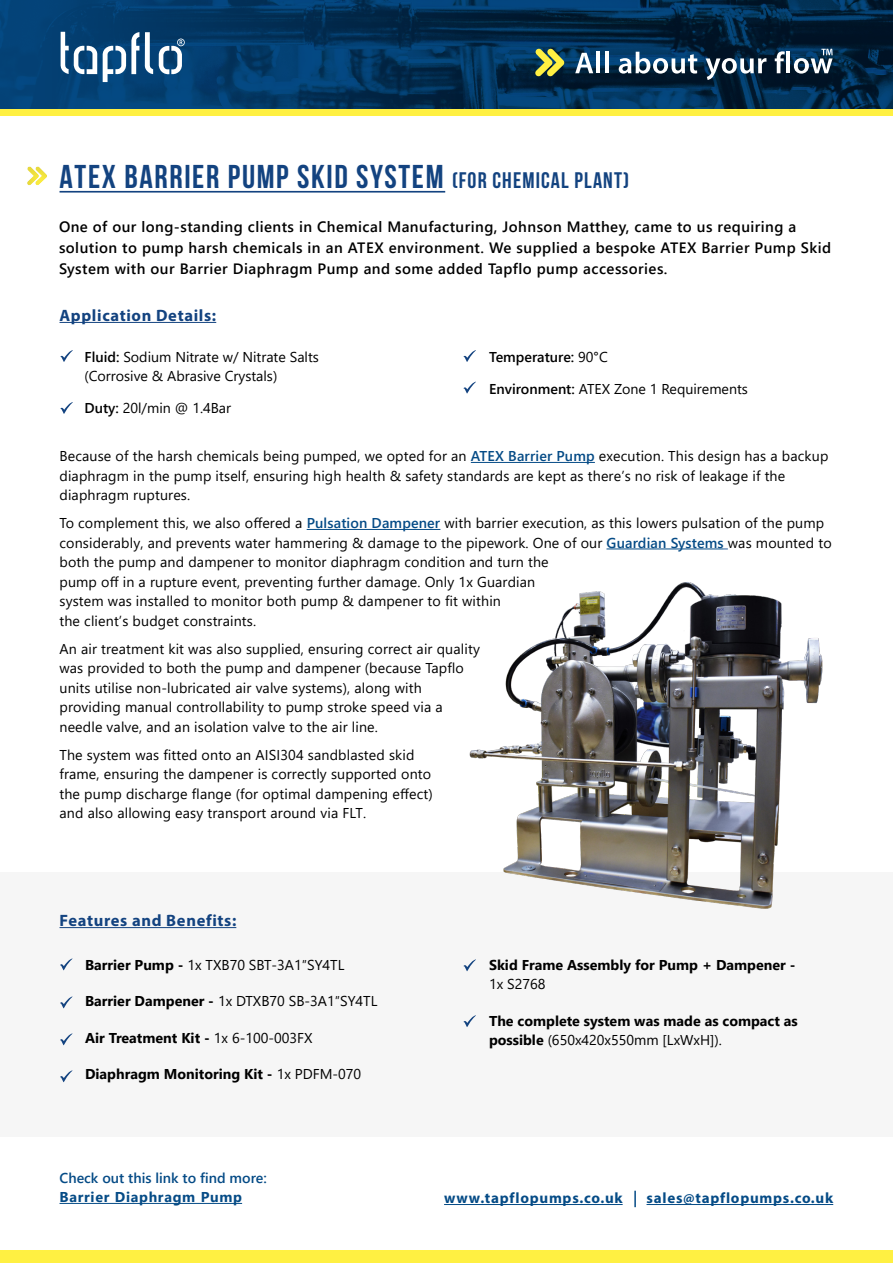
<style>
.page{position:relative;width:893px;height:1263px;background:#fff}
.page>*{position:absolute;margin:0;border:0;box-sizing:border-box;transform-origin:0 0}
.t1{font:700 33px "Bebas Neue";letter-spacing:.05em;color:#134380}
.t2{font:700 16.5px "Myriad Pro";letter-spacing:.04em;color:#134380}
.t3{font:600 15px/21px "Segoe UI";letter-spacing:.03em;color:#000}
.t4{font:700 15px "Myriad Pro";letter-spacing:.05em;color:#054b86}
.t5{font:14.25px/19.5px "Segoe UI";letter-spacing:.01em;color:#000}
.t6{font:700 14.25px/19.5px "Segoe UI";color:#000}
.t7{font:600 14.25px "Segoe UI";color:#054b86}
.t8{font:700 14.25px "Segoe UI";letter-spacing:.05em;color:#054b86}
.t9{font:600 14.25px "Segoe UI";color:#000}
.s1{font-size:22.5px}
.s2{font-weight:600}
.s3{font-weight:400}
.s4{font-weight:600;color:#054b86}
.s5{font-weight:700}
</style>
<div class="page">
<hr style="left:646px;top:1204px;width:187px;height:1px;background:#054b86">
<svg style="left:634px;top:1191px;width:2px;height:16px"></svg>
<hr style="left:444px;top:1204px;width:179px;height:1px;background:#054b86">
<svg style="left:0;top:0;width:893px;height:109px"></svg>
<svg style="left:60px;top:32px;width:125px;height:50px"></svg>
<div style="left:0;top:109px;width:893px;height:7px;background:#fff042"></div>
<svg style="left:535px;top:48px;width:30px;height:29px"></svg>
<svg style="left:575px;top:53px;width:18px;height:20px"></svg>
<hr style="left:596px;top:52px;width:4px;height:21px;background:#fff">
<hr style="left:605px;top:52px;width:3px;height:21px;background:#fff">
<svg style="left:619px;top:52px;width:78px;height:22px"></svg>
<svg style="left:706px;top:58px;width:60px;height:22px"></svg>
<svg style="left:775px;top:51px;width:10px;height:22px"></svg>
<hr style="left:786px;top:52px;width:4px;height:21px;background:#fff">
<svg style="left:794px;top:49px;width:39px;height:25px"></svg>
<div style="left:0;top:1250px;width:893px;height:13px;background:#fff042"></div>
<div style="left:0;top:873px;width:893px;height:264px;background:#f6f6f6"></div>
<hr style="left:60px;top:322px;width:156px;height:1px;background:#134380">
<hr style="left:60px;top:191px;width:385px;height:2px;background:#134380">
<div style="left:3px;top:147px;width:68px;height:39px;background:#000;opacity:.1"></div>
<hr style="left:471px;top:462px;width:124px;height:1px;background:#054b86">
<hr style="left:307px;top:529px;width:133px;height:1px;background:#054b86">
<hr style="left:606px;top:548px;width:118px;height:1px;background:#054b86">
<hr style="left:60px;top:927px;width:176px;height:1px;background:#134380">
<svg style="left:463px;top:959px;width:13px;height:12px"></svg>
<svg style="left:463px;top:1015px;width:13px;height:12px"></svg>
<svg style="left:60px;top:958px;width:13px;height:12px"></svg>
<svg style="left:60px;top:1033px;width:13px;height:12px"></svg>
<svg style="left:60px;top:1070px;width:13px;height:12px"></svg>
<svg style="left:60px;top:996px;width:13px;height:12px"></svg>
<img style="left:469px;top:582px;width:354px;height:327px">
<svg style="left:60px;top:350px;width:13px;height:12px"></svg>
<svg style="left:60px;top:402px;width:13px;height:12px"></svg>
<svg style="left:463px;top:350px;width:13px;height:12px"></svg>
<svg style="left:463px;top:382px;width:13px;height:12px"></svg>
<hr style="left:60px;top:1203px;width:182px;height:1px;background:#054b86">
<h1 class="t1" style="left:60px;top:159px;width:571px">ATEX BARRIER PUMP SKID SYSTEM <span class="s1">(FOR CHEMICAL PLANT)</span></h1>
<p class="t3" style="left:59px;top:215px;width:774px">One of our long-standing clients in Chemical Manufacturing, Johnson Matthey, came to us requiring a solution to pump harsh chemicals in an ATEX environment. We supplied a bespoke ATEX Barrier Pump Skid<br>System with our Barrier Diaphragm Pump and some added Tapflo pump accessories.</p>
<p class="t2" style="left:60px;top:304px;width:158px">Application Details:</p>
<p class="t5" style="left:85px;top:345px;width:236px"><span class="s2">Fluid:</span> Sodium Nitrate w/ Nitrate Salts (Corrosive &amp; Abrasive Crystals)</p>
<p class="t5" style="left:85px;top:397px;width:148px"><span class="s2">Duty:</span> 20l/min @ 1.4Bar</p>
<p class="t9" style="left:489px;top:343px;width:120px">Temperature: <span class="s3">90°C</span></p>
<p class="t5" style="left:489px;top:378px;width:260px"><span class="s2">Environment:</span> ATEX Zone 1 Requirements</p>
<p class="t5" style="left:59px;top:445px;width:770px">Because of the harsh chemicals being pumped, we opted for an <span class="s4">ATEX Barrier Pump</span> execution. This design has a backup diaphragm in the pump itself, ensuring high health &amp; safety standards are kept as there’s no risk of leakage if the diaphragm ruptures.</p>
<p class="t5" style="left:59px;top:512px;width:774px">To complement this, we also offered a <span class="s4">Pulsation Dampener</span> with barrier execution, as this lowers pulsation of the pump considerably, and prevents water hammering &amp; damage to the pipework. One of our <span class="s4">Guardian Systems</span> was mounted to both the pump and dampener to monitor diaphragm condition and turn the<br>pump off in a rupture event, preventing further damage. Only 1x Guardian<br>system was installed to monitor both pump &amp; dampener to fit within<br>the client’s budget constraints.</p>
<p class="t5" style="left:59px;top:638px;width:422px">An air treatment kit was also supplied, ensuring correct air quality was provided to both the pump and dampener (because Tapflo units utilise non-lubricated air valve systems), along with providing manual controllability to pump stroke speed via a needle valve, and an isolation valve to the air line.</p>
<p class="t5" style="left:59px;top:744px;width:375px">The system was fitted onto an AISI304 sandblasted skid frame, ensuring the dampener is correctly supported onto the pump discharge flange (for optimal dampening effect) and also allowing easy transport around via FLT.</p>
<p class="t2" style="left:60px;top:910px;width:178px">Features and Benefits:</p>
<p class="t5" style="left:85px;top:954px;width:261px"><span class="s5">Barrier Pump -</span> 1x TXB70 SBT-3A1″SY4TL</p>
<p class="t5" style="left:85px;top:990px;width:294px"><span class="s5">Barrier Dampener -</span> 1x DTXB70 SB-3A1″SY4TL</p>
<p class="t6" style="left:85px;top:1027px;width:229px">Air Treatment Kit - <span class="s3">1x 6-100-003FX</span></p>
<p class="t6" style="left:85px;top:1063px;width:278px">Diaphragm Monitoring Kit - <span class="s3">1x PDFM-070</span></p>
<p class="t7" style="left:60px;top:1164px;width:209px">Check out this link to find more:</p>
<p class="t8" style="left:60px;top:1184px;width:184px">Barrier Diaphragm Pump</p>
<p class="t6" style="left:489px;top:954px;width:308px">Skid Frame Assembly for Pump + Dampener -</p>
<p class="t5" style="left:489px;top:973px;width:58px">1x S2768</p>
<p class="t6" style="left:489px;top:1010px;width:310px">The complete system was made as compact as possible <span class="s3">(650x420x550mm [LxWxH]).</span></p>
<p class="t4" style="left:444px;top:1188px;width:180px">www.tapflopumps.co.uk</p>
<p class="t4" style="left:646px;top:1188px;width:188px">sales@tapflopumps.co.uk</p>
</div>
